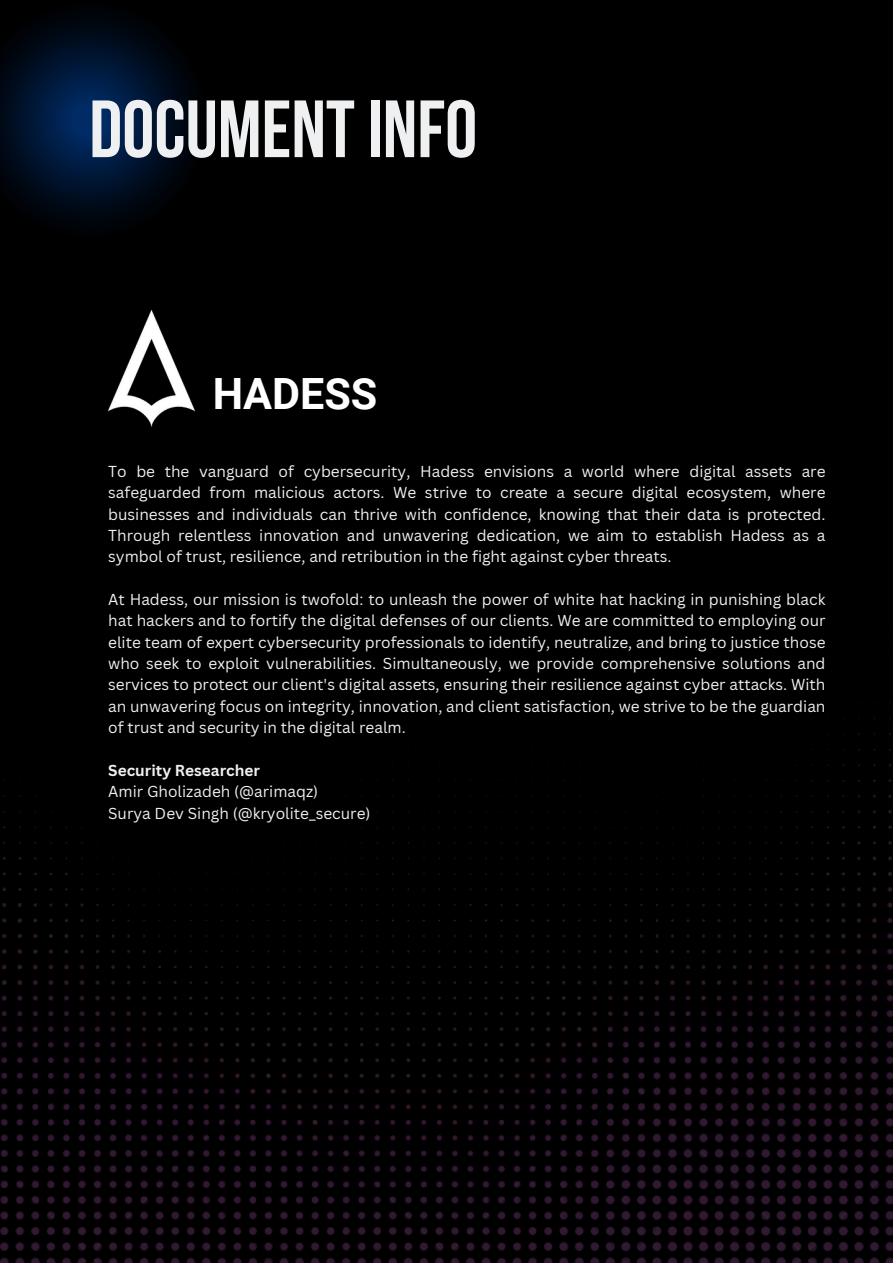
<style>
.page{position:relative;width:893px;height:1264px;background:#fff}
.page>*{position:absolute;margin:0;border:0;box-sizing:border-box;transform-origin:0 0}
.t1{font:700 80.85px "Bebas Neue";color:#eff0f2}
.t2{font:700 43.05px "Roboto";color:#fff}
.t3{font:15.45px/21.3px "Canva Sans";color:#eff0f2;text-align:justify}
.t4{font:700 15.45px "Canva Sans";color:#eff0f2}
</style>
<div class="page">
<div style="left:0;top:0;width:892px;height:1262px;background:#000"></div>
<svg style="left:0;top:15px;width:194px;height:210px"></svg>
<img style="left:0;top:656px;width:892px;height:606px">
<img style="left:108px;top:311px;width:87px;height:116px">
<p class="t1" style="left:89px;top:96px;width:389px">DOCUMENTINFO</p>
<p class="t2" style="left:213px;top:369px;width:166px">HADESS</p>
<p class="t3" style="left:108px;top:460px;width:718px">To be the vanguard of cybersecurity, Hadess envisions a world where digital assets are safeguarded from malicious actors. We strive to create a secure digital ecosystem, where businesses and individuals can thrive with confidence, knowing that their data is protected.<br>Through relentless innovation and unwavering dedication, we aim to establish Hadess as a symbol of trust, resilience, and retribution in the fight against cyber threats.</p>
<p class="t3" style="left:108px;top:588px;width:718px">At Hadess, our mission is twofold: to unleash the power of white hat hacking in punishing black hat hackers and to fortify the digital defenses of our clients. We are committed to employing our elite team of expert cybersecurity professionals to identify, neutralize, and bring to justice those who seek to exploit vulnerabilities. Simultaneously, we provide comprehensive solutions and services to protect our client's digital assets, ensuring their resilience against cyber attacks. With an unwavering focus on integrity, innovation, and client satisfaction, we strive to be the guardian of trust and security in the digital realm.</p>
<p class="t4" style="left:108px;top:759px;width:153px">Security Researcher</p>
<p class="t3" style="left:108px;top:780px;width:211px">Amir Gholizadeh (@arimaqz)</p>
<p class="t3" style="left:108px;top:802px;width:264px">Surya Dev Singh (@kryolite_secure)</p>
</div>
